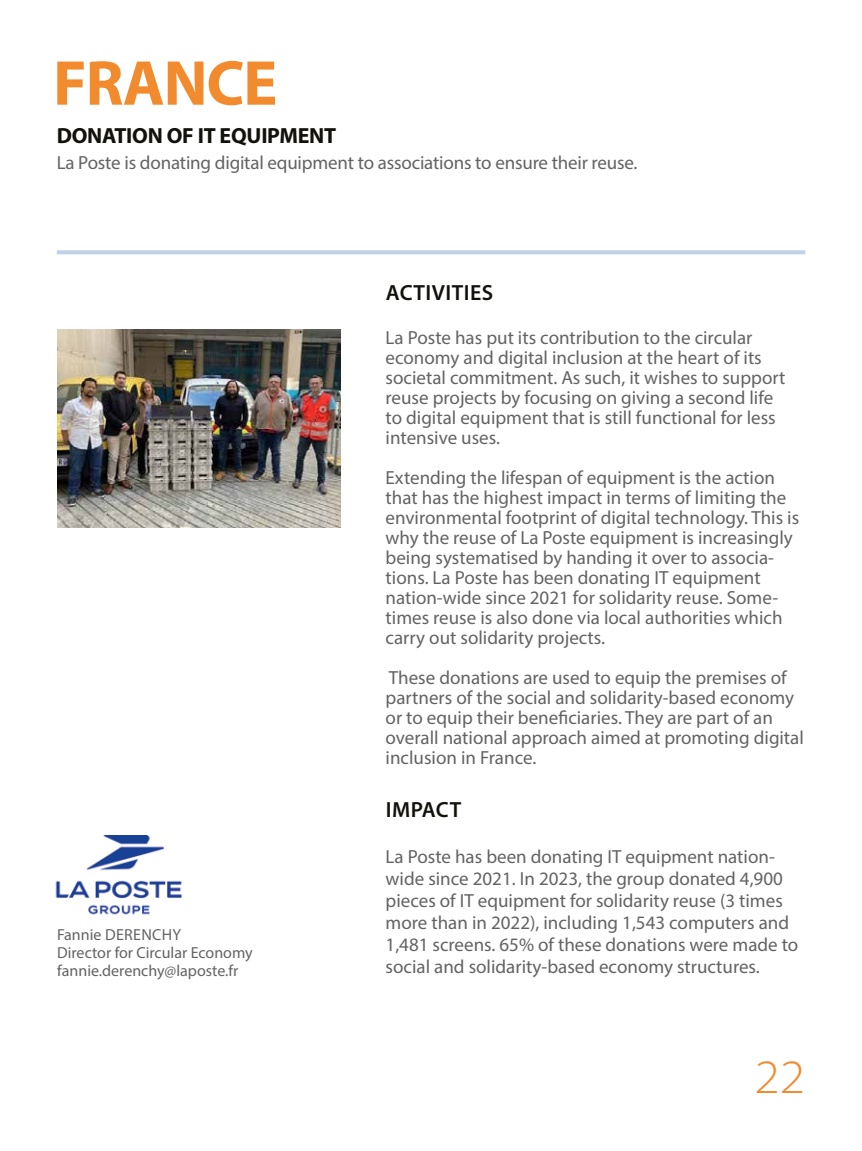
<style>
.page{position:relative;width:862px;height:1151px;background:#fff}
.page>*{position:absolute;margin:0;border:0;box-sizing:border-box;transform-origin:0 0}
.t1{font:700 64px "Myriad Pro";letter-spacing:-.02em;color:#f28b2d}
.t2{font:48px "Myriad Variable Concept";color:#f28b2d}
.t3{font:22px "Myriad Variable Concept";letter-spacing:-.015em;color:#12110c}
.t4{font:600 22px "Myriad Pro";letter-spacing:.02em;color:#12110c}
.t5{font:19px/20px "Myriad Pro";color:#646363}
.t6{font:16px/18px "Myriad Pro";color:#646363}
</style>
<div class="page">
<svg style="left:57px;top:250px;width:748px;height:4px;background:#c4d5e7"></svg>
<img style="left:55px;top:835px;width:128px;height:80px">
<img style="left:57px;top:330px;width:284px;height:198px">
<h1 class="t1" style="left:53px;top:41px;width:226px">FRANCE</h1>
<p class="t3" style="left:57px;top:122px;width:281px">DONATION OF IT EQUIPMENT</p>
<p class="t5" style="left:57px;top:152px;width:582px">La Poste is donating digital equipment to associations to ensure their reuse.</p>
<p class="t6" style="left:57px;top:925px;width:197px">Fannie DERENCHY<br>Director for Circular Economy fannie.derenchy@laposte.fr</p>
<p class="t4" style="left:386px;top:279px;width:109px">ACTIVITIES</p>
<p class="t5" style="left:386px;top:327px;width:401px">La Poste has put its contribution to the circular economy and digital inclusion at the heart of its societal commitment. As such, it wishes to support reuse projects by focusing on giving a second life to digital equipment that is still functional for less intensive uses.</p>
<p class="t5" style="left:386px;top:467px;width:415px">Extending the lifespan of equipment is the action that has the highest impact in terms of limiting the environmental footprint of digital technology. This is why the reuse of La Poste equipment is increasingly being systematised by handing it over to associa&shy;tions. La Poste has been donating IT equipment nation-wide since 2021 for solidarity reuse. Some&shy;times reuse is also done via local authorities which carry out solidarity projects.</p>
<p class="t5" style="left:386px;top:667px;width:420px">These donations are used to equip the premises of partners of the social and solidarity-based economy or to equip their beneficiaries. They are part of an overall national approach aimed at promoting digital inclusion in France.</p>
<p class="t4" style="left:386px;top:795px;width:77px">IMPACT</p>
<p class="t5" style="left:386px;top:845px;width:414px;line-height:22px">La Poste has been donating IT equipment nation&shy;wide since 2021. In 2023, the group donated 4,900 pieces of IT equipment for solidarity reuse (3 times more than in 2022), including 1,543 computers and 1,481 screens. 65% of these donations were made to social and solidarity-based economy structures.</p>
<h2 class="t2" style="left:754px;top:1049px;width:52px">22</h2>
</div>
